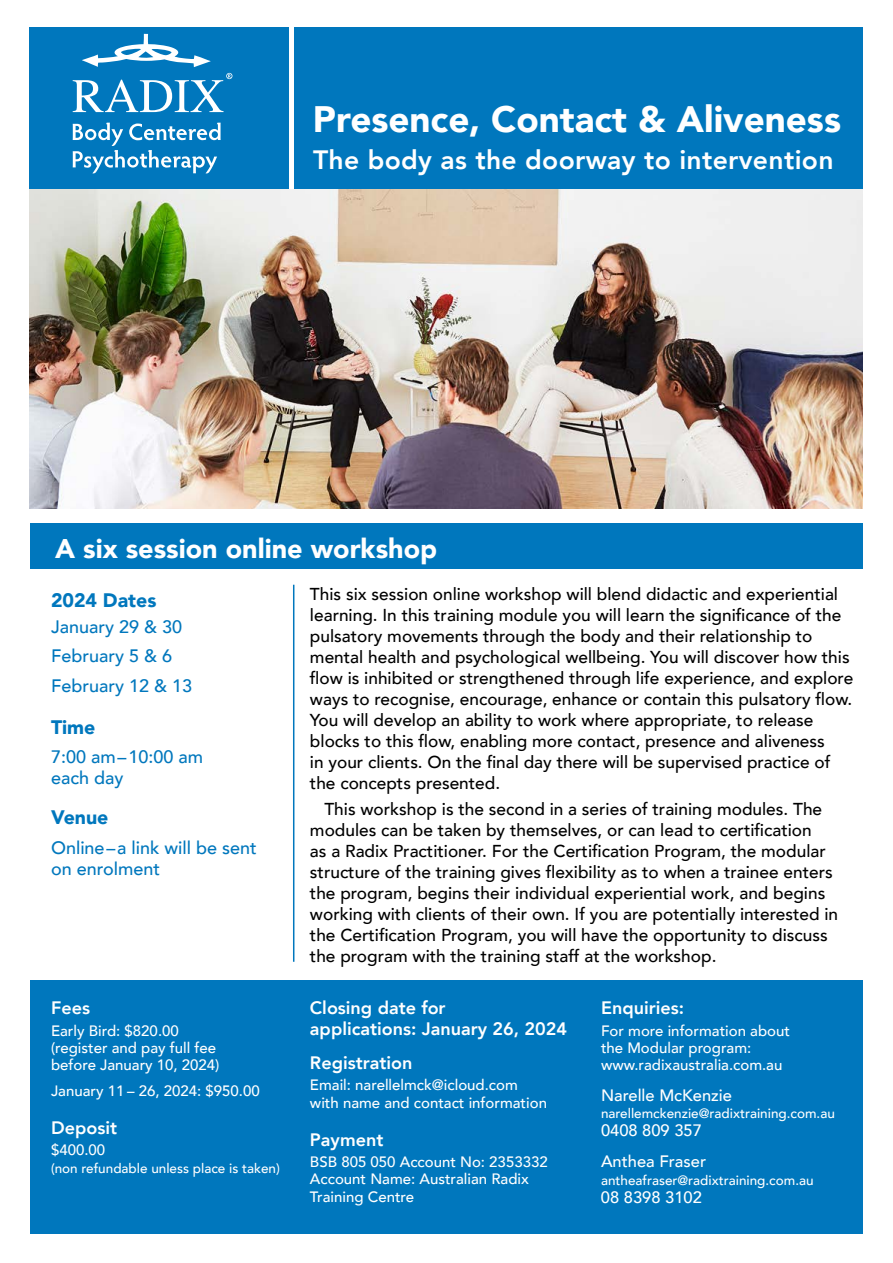
<style>
.page{position:relative;width:893px;height:1263px;background:#fff}
.page>*{position:absolute;margin:0;border:0;box-sizing:border-box;transform-origin:0 0}
.t1{font:900 36.75px "Avenir";color:#fff}
.t2{font:900 27px "Avenir";color:#fff}
.t3{font:800 26.55px "Avenir";letter-spacing:.01em;color:#fff}
.t4{font:900 19.5px "Avenir";color:#0077bd}
.t5{font:500 18px/29.5px "Avenir";color:#0077bd}
.t6{font:800 18px/21px "Avenir";color:#fff}
.t7{font:500 17.25px/21px "Avenir";color:#000}
.t8{font:500 16.5px/30.8px "Avenir";color:#fff}
.t9{font:500 15px/17.2px "Avenir";color:#fff}
.t10{font:500 13.5px "Avenir";color:#fff}
</style>
<div class="page">
<div style="left:30px;top:980px;width:832px;height:253px;background:#0077bd"></div>
<div style="left:294px;top:27px;width:568px;height:163px;background:#0077bd"></div>
<div style="left:30px;top:27px;width:259px;height:163px;background:#0077bd"></div>
<svg style="left:73px;top:123px;width:148px;height:50px"></svg>
<svg style="left:73px;top:73px;width:159px;height:39px"></svg>
<svg style="left:82px;top:34px;width:129px;height:33px"></svg>
<div style="left:30px;top:523px;width:832px;height:46px;background:#0077bd"></div>
<img style="left:30px;top:190px;width:832px;height:319px">
<hr style="left:293px;top:585px;width:1px;height:377px;background:#0077bd">
<h1 class="t1" style="left:313px;top:88px;width:530px">Presence, Contact &amp; Aliveness</h1>
<h3 class="t3" style="left:313px;top:139px;width:522px">The body as the doorway to intervention</h3>
<h2 class="t2" style="left:55px;top:526px;width:383px">A six session online workshop</h2>
<p class="t4" style="left:51px;top:584px;width:107px">2024 Dates</p>
<p class="t5" style="left:51px;top:611px;width:143px">January 29 &amp; 30<br>February 5 &amp; 6<br>February 12 &amp; 13</p>
<p class="t4" style="left:51px;top:710px;width:46px">Time</p>
<p class="t5" style="left:51px;top:745px;width:154px;line-height:21px">7:00 am–10:00 am each day</p>
<p class="t4" style="left:51px;top:801px;width:59px">Venue</p>
<p class="t5" style="left:51px;top:836px;width:207px;line-height:21px">Online–a link will be sent on enrolment</p>
<p class="t6" style="left:51px;top:997px;width:40px">Fees</p>
<p class="t9" style="left:51px;top:1021px;width:170px">Early Bird: $820.00 (register and pay full fee before January 10, 2024)</p>
<p class="t9" style="left:51px;top:1081px;width:210px">January 11 – 26, 2024: $950.00</p>
<p class="t6" style="left:51px;top:1117px;width:67px">Deposit</p>
<p class="t9" style="left:51px;top:1141px;width:56px">$400.00</p>
<p class="t10" style="left:51px;top:1156px;width:230px">(non refundable unless place is taken)</p>
<p class="t7" style="left:310px;top:583px;width:545px">This six session online workshop will blend didactic and experiential learning. In this training module you will learn the significance of the pulsatory movements through the body and their relationship to mental health and psychological wellbeing. You will discover how this flow is inhibited or strengthened through life experience, and explore ways to recognise, encourage, enhance or contain this pulsatory flow.<br>You will develop an ability to work where appropriate, to release blocks to this flow, enabling more contact, presence and aliveness<br>in your clients. On the final day there will be supervised practice of the concepts presented.</p>
<p class="t7" style="left:310px;top:797px;width:530px;text-indent:14px">This workshop is the second in a series of training modules. The modules can be taken by themselves, or can lead to certification<br>as a Radix Practitioner. For the Certification Program, the modular structure of the training gives flexibility as to when a trainee enters the program, begins their individual experiential work, and begins working with clients of their own. If you are potentially interested in the Certification Program, you will have the opportunity to discuss the program with the training staff at the workshop.</p>
<p class="t6" style="left:310px;top:997px;width:258px">Closing date for<br>applications: January 26, 2024</p>
<p class="t6" style="left:310px;top:1052px;width:104px">Registration</p>
<p class="t9" style="left:310px;top:1076px;width:239px">Email: narellelmck@icloud.com with name and contact information</p>
<p class="t6" style="left:310px;top:1129px;width:75px">Payment</p>
<p class="t9" style="left:310px;top:1152px;width:239px">BSB 805 050 Account No: 2353332<br>Account Name: Australian Radix<br>Training Centre</p>
<p class="t6" style="left:601px;top:997px;width:85px">Enquiries:</p>
<p class="t9" style="left:601px;top:1021px;width:191px">For more information about the Modular program: www.radixaustralia.com.au</p>
<p class="t8" style="left:601px;top:1079px;width:133px">Narelle McKenzie</p>
<p class="t10" style="left:601px;top:1102px;width:235px">narellemckenzie@radixtraining.com.au</p>
<p class="t8" style="left:601px;top:1114px;width:107px">0408 809 357<br>Anthea Fraser</p>
<p class="t10" style="left:601px;top:1168px;width:214px">antheafraser@radixtraining.com.au</p>
<p class="t8" style="left:601px;top:1181px;width:102px">08 8398 3102</p>
</div>
